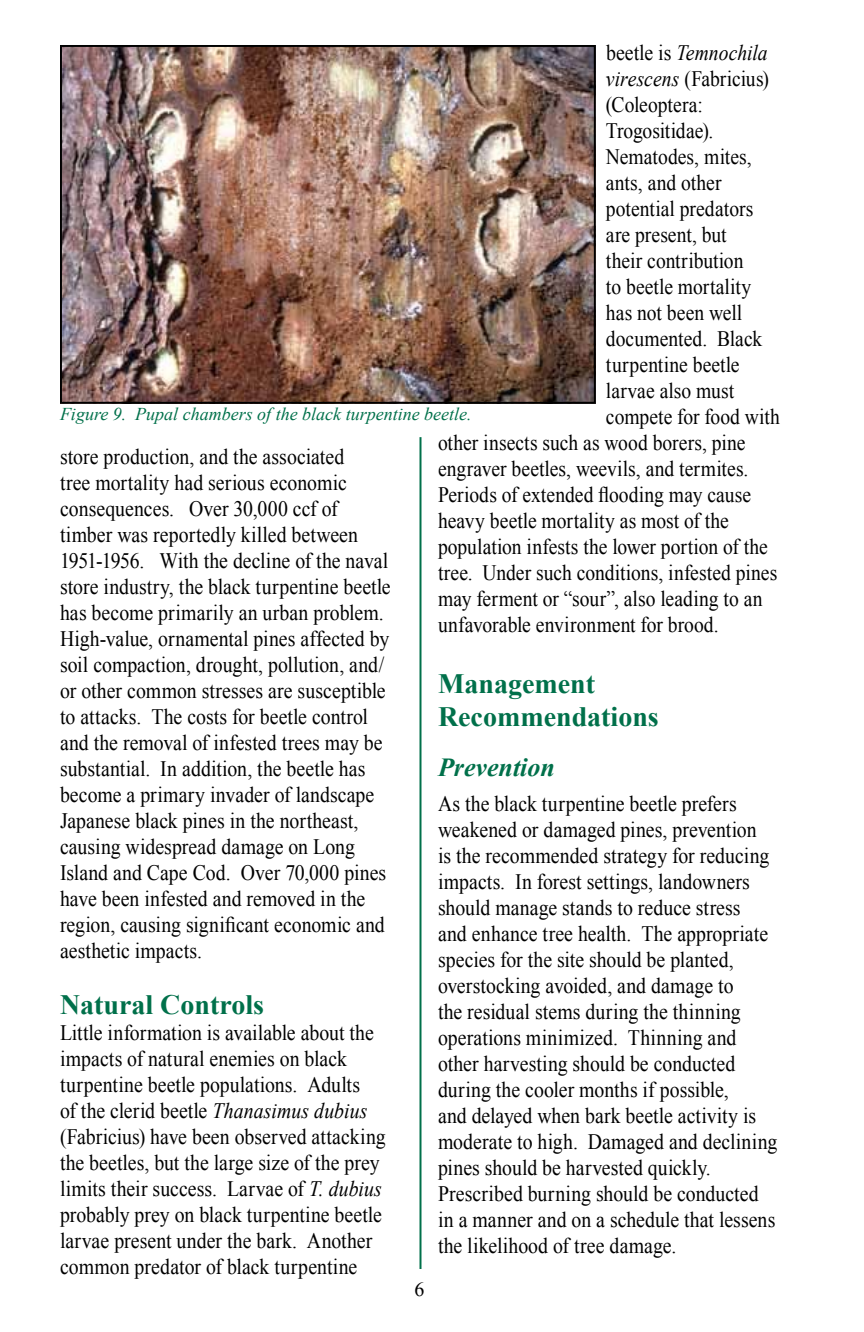
<style>
.page{position:relative;width:864px;height:1332px;background:#fff}
.page>*{position:absolute;margin:0;border:0;box-sizing:border-box;transform-origin:0 0}
.Heading_2{font:700 28px/33.6px "Times New Roman";color:#00704a}
.body{font:700 28px "Times New Roman";color:#00704a}
.Heading_3{font:italic 700 26px "Times New Roman";color:#00704a}
.body-2{font:22px/26px "Times New Roman";color:#000;scale:.9 1}
.body-3{font:22px "Times New Roman";color:#000;scale:.89 1}
.body-4{font:italic 22px "Times New Roman";letter-spacing:.005em;color:#000;scale:.89 1}
.t1{font:20px "Times New Roman";color:#000}
.Figure_Caption{font:italic 18px "Times New Roman";color:#00704a}
.s1{font-style:normal}
.s2{font-style:italic}
</style>
<div class="page">
<hr style="left:420px;top:437px;width:2px;height:832px;background:#00704a">
<img style="left:63px;top:48px;width:530px;height:353px">
<div style="left:60px;top:45px;width:536px;height:359px;border:2px solid #000"></div>
<p class="body-4" style="left:606px;top:38px;width:183px"><span class="s1">beetle is</span> Temnochila</p>
<p class="body-3" style="left:606px;top:64px;width:185px"><span class="s2">virescens</span> (Fabricius)</p>
<p class="body-3" style="left:606px;top:90px;width:110px">(Coleoptera:</p>
<p class="body-3" style="left:606px;top:116px;width:122px">Trogositidae).</p>
<p class="body-3" style="left:606px;top:142px;width:165px">Nematodes, mites,</p>
<p class="body-3" style="left:606px;top:168px;width:131px">ants, and other</p>
<p class="body-3" style="left:606px;top:194px;width:167px">potential predators</p>
<p class="body-3" style="left:606px;top:220px;width:137px">are present, but</p>
<p class="body-3" style="left:606px;top:246px;width:156px">their contribution</p>
<p class="body-3" style="left:606px;top:272px;width:165px">to beetle mortality</p>
<p class="body-3" style="left:606px;top:298px;width:155px">has not been well</p>
<p class="body-3" style="left:606px;top:324px;width:177px">documented. Black</p>
<p class="body-3" style="left:606px;top:350px;width:152px">turpentine beetle</p>
<p class="body-3" style="left:606px;top:376px;width:146px">larvae also must</p>
<p class="body-3" style="left:606px;top:402px;width:197px">compete for food with</p>
<p class="body-3" style="left:438px;top:428px;width:347px">other insects such as wood borers, pine</p>
<p class="body-3" style="left:438px;top:454px;width:350px">engraver beetles, weevils, and termites.</p>
<p class="body-3" style="left:438px;top:480px;width:353px">Periods of extended flooding may cause</p>
<p class="body-3" style="left:438px;top:506px;width:328px">heavy beetle mortality as most of the</p>
<p class="body-3" style="left:438px;top:532px;width:372px">population infests the lower portion of the</p>
<p class="body-3" style="left:438px;top:558px;width:383px">tree. Under such conditions, infested pines</p>
<p class="body-3" style="left:438px;top:584px;width:366px">may ferment or “sour”, also leading to an</p>
<p class="body-3" style="left:438px;top:610px;width:317px">unfavorable environment for brood.</p>
<p class="Figure_Caption" style="left:60px;top:402px;width:413px">Figure 9. Pupal chambers of the black turpentine beetle.</p>
<p class="body-2" style="left:60px;top:443px;width:369px">store production, and the associated<br>tree mortality had serious economic consequences. Over 30,000 ccf of timber was reportedly killed between 1951-1956. With the decline of the naval store industry, the black turpentine beetle has become primarily an urban problem.<br>High-value, ornamental pines affected by soil compaction, drought, pollution, and/ or other common stresses are susceptible to attacks. The costs for beetle control and the removal of infested trees may be substantial. In addition, the beetle has become a primary invader of landscape Japanese black pines in the northeast, causing widespread damage on Long Island and Cape Cod. Over 70,000 pines have been infested and removed in the region, causing significant economic and aesthetic impacts.</p>
<p class="body" style="left:60px;top:985px;width:206px">Natural Controls</p>
<p class="body-2" style="left:60px;top:1019px;width:363px">Little information is available about the impacts of natural enemies on black turpentine beetle populations. Adults<br>of the clerid beetle <span class="s2">Thanasimus dubius </span>(Fabricius) have been observed attacking the beetles, but the large size of the prey limits their success. Larvae of <span class="s2">T. dubius </span>probably prey on black turpentine beetle larvae present under the bark. Another common predator of black turpentine</p>
<p class="Heading_2" style="left:438px;top:666px;width:222px">Management<br>Recommendations</p>
<p class="Heading_3" style="left:438px;top:749px;width:118px">Prevention</p>
<p class="body-2" style="left:438px;top:790px;width:379px">As the black turpentine beetle prefers weakened or damaged pines, prevention<br>is the recommended strategy for reducing impacts. In forest settings, landowners should manage stands to reduce stress<br>and enhance tree health. The appropriate species for the site should be planted, overstocking avoided, and damage to<br>the residual stems during the thinning operations minimized. Thinning and other harvesting should be conducted during the cooler months if possible,<br>and delayed when bark beetle activity is moderate to high. Damaged and declining pines should be harvested quickly.<br>Prescribed burning should be conducted in a manner and on a schedule that lessens the likelihood of tree damage.</p>
<p class="t1" style="left:414px;top:1276px;width:11px">6</p>
</div>
